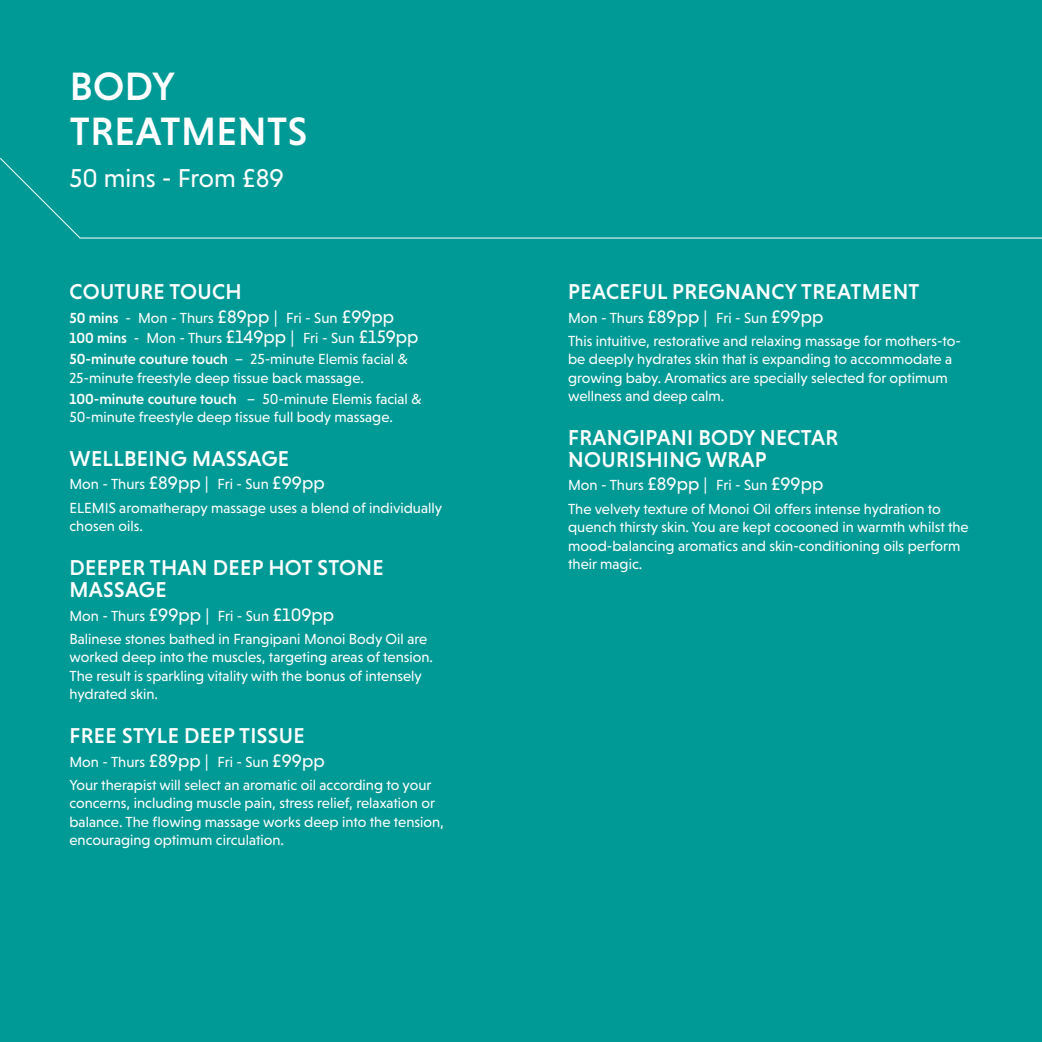
<style>
.page{position:relative;width:1042px;height:1042px;background:#009a96}
.page>*{position:absolute;margin:0;border:0;box-sizing:border-box;transform-origin:0 0}
.t1{font:500 40.25px/45.5px "Niveau Grotesk";letter-spacing:.015em;color:#fff}
.t2{font:26.25px "Niveau Grotesk";color:#fff}
.t3{font:500 21.88px/21.9px "Niveau Grotesk";letter-spacing:.015em;color:#fff}
.t4{font:14.88px/18.4px "Niveau Grotesk";color:#fff}
.s1{font-weight:500}
.s2{font-size:18.38px}
</style>
<div class="page">
<svg style="left:0;top:158px;width:1042px;height:81px"></svg>
<h1 class="t1" style="left:70px;top:63px;width:239px">BODY<br>TREATMENTS</h1>
<h2 class="t2" style="left:69px;top:163px;width:216px">50 mins - From £89</h2>
<h3 class="t3" style="left:70px;top:281px;width:174px">COUTURE TOUCH</h3>
<p class="t4" style="left:69px;top:307px;width:350px;line-height:20.8px"><span class="s1">50 mins</span> - Mon - Thurs <span class="s2">£89pp |</span> Fri - Sun <span class="s2">£99pp<br></span><span class="s1">100 mins</span> - Mon - Thurs <span class="s2">£149pp |</span> Fri - Sun <span class="s2">£159pp<br></span><span class="s1">50-minute couture touch</span> – 25-minute Elemis facial &amp;</p>
<p class="t4" style="left:69px;top:367px;width:354px;line-height:20.8px">25-minute freestyle deep tissue back massage.<br><span class="s1">100-minute couture touch</span> – 50-minute Elemis facial &amp;</p>
<p class="t4" style="left:69px;top:407px;width:325px">50-minute freestyle deep tissue full body massage.</p>
<h3 class="t3" style="left:70px;top:447px;width:221px">WELLBEING MASSAGE</h3>
<p class="t4" style="left:69px;top:473px;width:374px;line-height:23.3px">Mon - Thurs <span class="s2">£89pp |</span> Fri - Sun <span class="s2">£99pp<br></span>ELEMIS aromatherapy massage uses a blend of individually</p>
<p class="t4" style="left:69px;top:517px;width:75px">chosen oils.</p>
<h3 class="t3" style="left:70px;top:557px;width:316px">DEEPER THAN DEEP HOT STONE<br>MASSAGE</h3>
<p class="t4" style="left:69px;top:604px;width:359px;line-height:23.3px">Mon - Thurs <span class="s2">£99pp |</span> Fri - Sun <span class="s2">£109pp<br></span>Balinese stones bathed in Frangipani Monoi Body Oil are</p>
<p class="t4" style="left:69px;top:648px;width:365px">worked deep into the muscles, targeting areas of tension.<br>The result is sparkling vitality with the bonus of intensely hydrated skin.</p>
<h3 class="t3" style="left:70px;top:725px;width:237px">FREE STYLE DEEP TISSUE</h3>
<p class="t4" style="left:69px;top:750px;width:363px;line-height:23.3px">Mon - Thurs <span class="s2">£89pp |</span> Fri - Sun <span class="s2">£99pp<br></span>Your therapist will select an aromatic oil according to your</p>
<p class="t4" style="left:69px;top:794px;width:376px">concerns, including muscle pain, stress relief, relaxation or balance. The flowing massage works deep into the tension, encouraging optimum circulation.</p>
<h3 class="t3" style="left:568px;top:281px;width:353px">PEACEFUL PREGNANCY TREATMENT</h3>
<p class="t4" style="left:568px;top:306px;width:394px;line-height:23.3px">Mon - Thurs <span class="s2">£89pp |</span> Fri - Sun <span class="s2">£99pp<br></span>This intuitive, restorative and relaxing massage for mothers-to-</p>
<p class="t4" style="left:568px;top:350px;width:386px">be deeply hydrates skin that is expanding to accommodate a growing baby. Aromatics are specially selected for optimum wellness and deep calm.</p>
<h3 class="t3" style="left:568px;top:427px;width:271px">FRANGIPANI BODY NECTAR<br>NOURISHING WRAP</h3>
<p class="t4" style="left:568px;top:474px;width:374px;line-height:23.3px">Mon - Thurs <span class="s2">£89pp |</span> Fri - Sun <span class="s2">£99pp<br></span>The velvety texture of Monoi Oil offers intense hydration to</p>
<p class="t4" style="left:568px;top:518px;width:402px">quench thirsty skin. You are kept cocooned in warmth whilst the mood-balancing aromatics and skin-conditioning oils perform their magic.</p>
</div>
